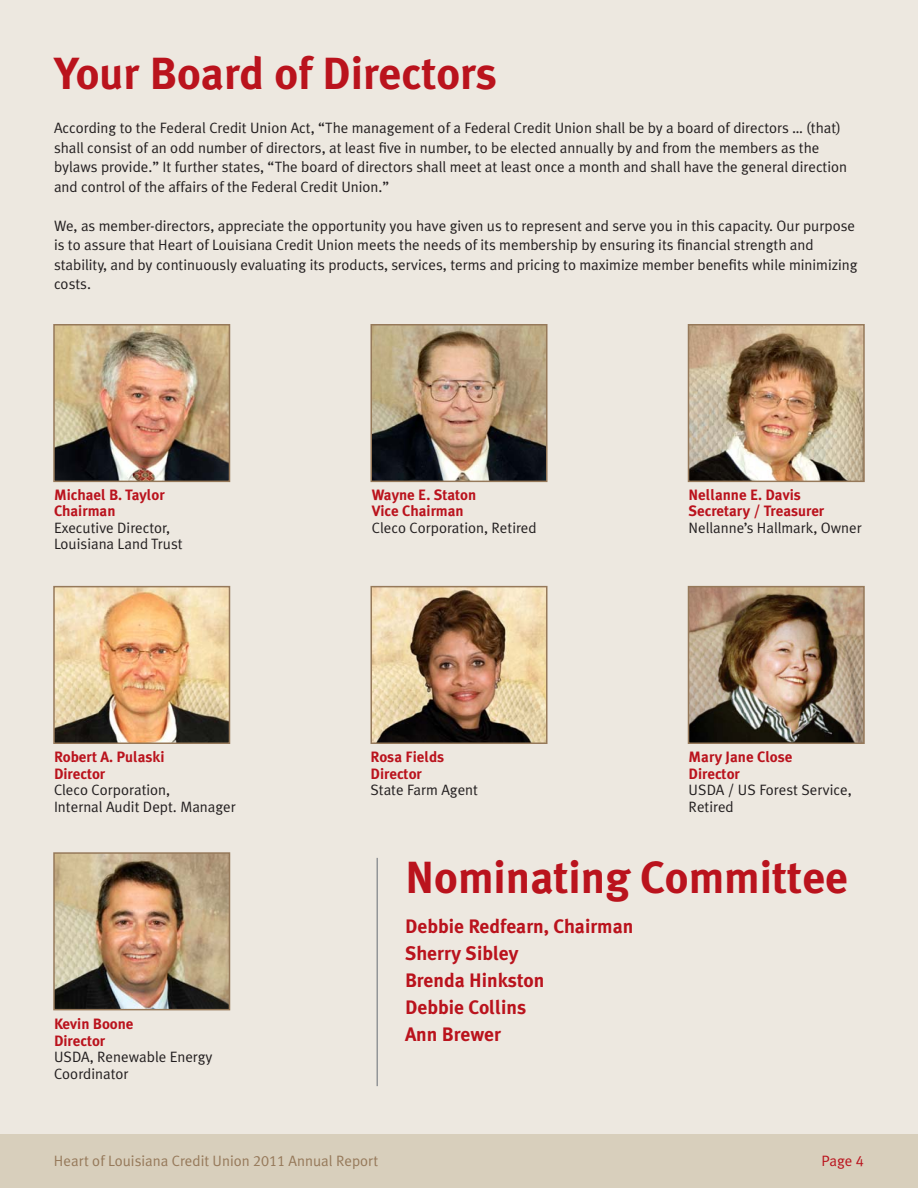
<style>
.page{position:relative;width:918px;height:1188px;background:#fff}
.page>*{position:absolute;margin:0;border:0;box-sizing:border-box;transform-origin:0 0}
.t1{font:700 45px "Meta Plus";color:#ba131d}
.t2{font:700 19.5px/27px "Meta Plus";color:#ba131d}
.t3{font:15px/19.5px "Meta Plus Normal";color:#231f20}
.t4{font:700 15px/16.5px "Meta Plus";color:#ba131d}
.t5{font:15px "Meta Plus Normal";color:#96795a}
.t6{font:15px "Meta Plus Normal";color:#ba131d}
.s1{font-family:"Meta Plus Normal Caps"}
</style>
<div class="page">
<div style="left:0;top:0;width:918px;height:1134px;background:#ede8e0"></div>
<div style="left:0;top:1134px;width:918px;height:54px;background:#d8cfbc"></div>
<hr style="left:376px;top:858px;width:2px;height:228px;background:#939598">
<img style="left:56px;top:327px;width:171px;height:152px">
<div style="left:53px;top:324px;width:177px;height:158px;border:2px solid #96795a"></div>
<img style="left:56px;top:589px;width:171px;height:152px">
<div style="left:53px;top:586px;width:177px;height:158px;border:2px solid #96795a"></div>
<img style="left:56px;top:855px;width:171px;height:152px">
<div style="left:53px;top:852px;width:177px;height:158px;border:2px solid #96795a"></div>
<img style="left:373px;top:327px;width:172px;height:152px">
<div style="left:370px;top:324px;width:178px;height:158px;border:2px solid #96795a"></div>
<img style="left:373px;top:589px;width:172px;height:152px">
<div style="left:370px;top:586px;width:178px;height:158px;border:2px solid #96795a"></div>
<img style="left:691px;top:327px;width:171px;height:152px">
<div style="left:688px;top:324px;width:177px;height:158px;border:2px solid #96795a"></div>
<img style="left:691px;top:589px;width:171px;height:152px">
<div style="left:688px;top:586px;width:177px;height:158px;border:2px solid #96795a"></div>
<h1 class="t1" style="left:54px;top:52px;width:445px">Your Board of Directors</h1>
<p class="t3" style="left:54px;top:120px;width:795px">According to the Federal Credit Union Act, “The management of a Federal Credit Union shall be by a board of directors … (that) shall consist of an odd number of directors, at least five in number, to be elected annually by and from the members as the bylaws provide.” It further states, “The board of directors shall meet at least once a month and shall have the general direction and control of the affairs of the Federal Credit Union.”</p>
<p class="t3" style="left:54px;top:218px;width:805px">We, as member-directors, appreciate the opportunity you have given us to represent and serve you in this capacity. Our purpose is to assure that Heart of Louisiana Credit Union meets the needs of its membership by ensuring its financial strength and stability, and by continuously evaluating its products, services, terms and pricing to maximize member benefits while minimizing costs.</p>
<p class="t4" style="left:54px;top:487px;width:112px">Michael B. Taylor<br>Chairman</p>
<p class="t3" style="left:54px;top:521px;width:130px;line-height:16.5px">Executive Director,<br>Louisiana Land Trust</p>
<p class="t4" style="left:54px;top:750px;width:112px">Robert A. Pulaski<br>Director</p>
<p class="t3" style="left:54px;top:783px;width:183px;line-height:16.5px">Cleco Corporation,<br>Internal Audit Dept. Manager</p>
<p class="t4" style="left:54px;top:1017px;width:81px">Kevin Boone<br>Director</p>
<p class="t3" style="left:54px;top:1050px;width:160px;line-height:16.5px">USDA, Renewable Energy<br>Coordinator</p>
<p class="t4" style="left:372px;top:487px;width:106px">Wayne E. Staton<br>Vice Chairman</p>
<p class="t3" style="left:372px;top:519px;width:166px">Cleco Corporation, Retired</p>
<p class="t4" style="left:371px;top:750px;width:75px">Rosa Fields<br>Director</p>
<p class="t3" style="left:371px;top:782px;width:109px">State Farm Agent</p>
<p class="t4" style="left:688px;top:487px;width:137px">Nellanne E. Davis<br>Secretary / Treasurer</p>
<p class="t3" style="left:688px;top:519px;width:175px">Nellanne’s Hallmark, Owner</p>
<p class="t4" style="left:689px;top:750px;width:105px">Mary Jane Close<br>Director</p>
<p class="t3" style="left:689px;top:783px;width:165px;line-height:16.5px">USDA / US Forest Service,<br>Retired</p>
<h1 class="t1" style="left:405px;top:856px;width:445px">Nominating Committee</h1>
<h2 class="t2" style="left:405px;top:913px;width:230px">Debbie Redfearn, Chairman<br>Sherry Sibley<br>Brenda Hinkston<br>Debbie Collins<br>Ann Brewer</h2>
<p class="t5" style="left:54px;top:1156px;width:326px">Heart of Louisiana Credit Union <span class="s1">2011</span> Annual Report</p>
<p class="t6" style="left:821px;top:1156px;width:44px">Page <span class="s1">4</span></p>
</div>
